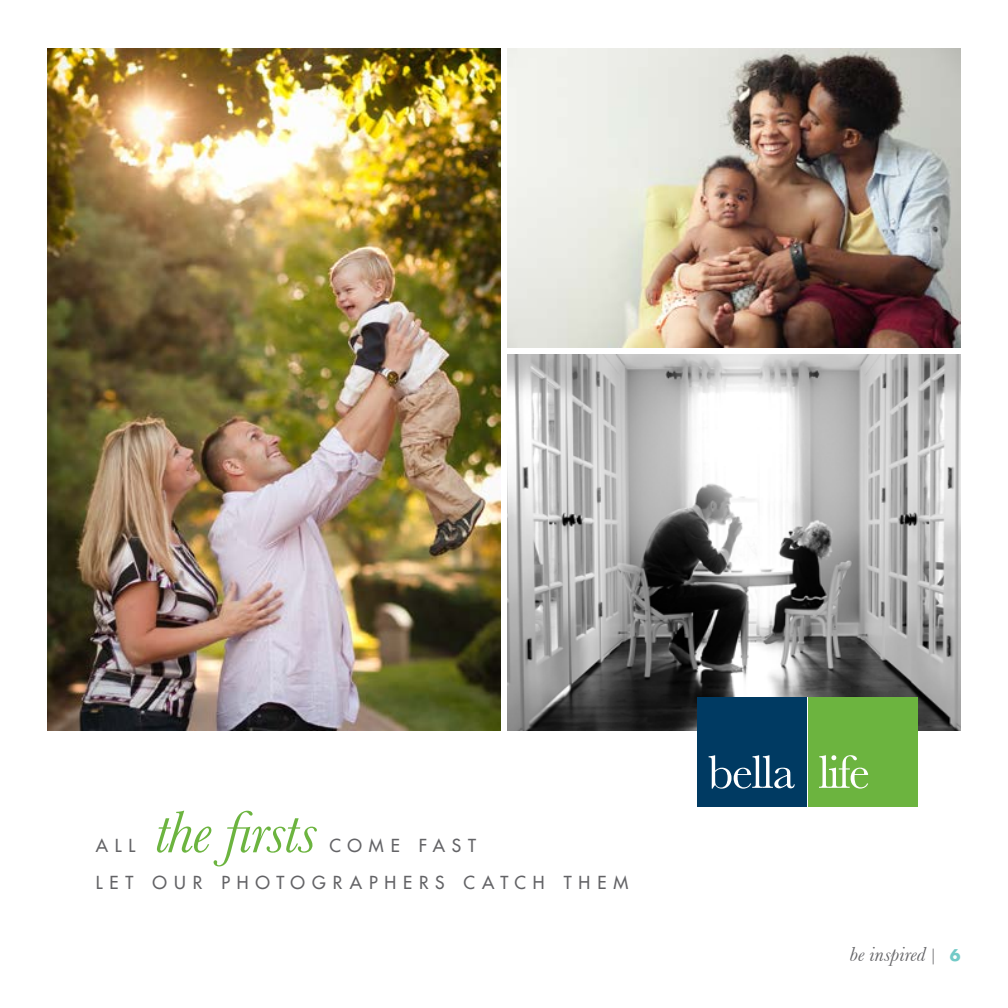
<style>
.page{position:relative;width:1008px;height:1008px;background:#fff}
.page>*{position:absolute;margin:0;border:0;box-sizing:border-box;transform-origin:0 0}
.t1{font:italic 61.25px "Baskerville";letter-spacing:-.02em;color:#6cb43f}
.t2{font:italic 21px "Baskerville";letter-spacing:.005em;color:#636366}
.t3{font:500 17.5px/36.8px "Futura Std";letter-spacing:.395em;color:#636366}
.s1{font-family:"Futura Std";font-weight:300;font-style:normal;font-size:15.75px}
.s2{font-family:"Futura Std";font-weight:700;font-style:normal;font-size:15.75px;color:#73cac7}
</style>
<div class="page">
<img style="left:508px;top:48px;width:453px;height:300px">
<img style="left:508px;top:354px;width:453px;height:377px">
<img style="left:47px;top:48px;width:453px;height:682px">
<hr style="left:806px;top:698px;width:2px;height:109px;background:#fff">
<div style="left:697px;top:698px;width:109px;height:109px;background:#003a62"></div>
<div style="left:808px;top:698px;width:109px;height:109px;background:#6cb43f"></div>
<svg style="left:709px;top:755px;width:86px;height:34px"></svg>
<svg style="left:819px;top:755px;width:49px;height:34px"></svg>
<h1 class="t1" style="left:154px;top:796px;width:164px">the firsts</h1>
<p class="t3" style="left:96px;top:827px;width:41px">ALL</p>
<p class="t3" style="left:96px;top:827px;width:534px;text-indent:234px">C OME FAST<br>LET OUR PHOTOGRAPHERS C ATC H THEM</p>
<p class="t2" style="left:849px;top:942px;width:113px">be inspired <span class="s1">|</span> <span class="s2">6</span></p>
</div>
